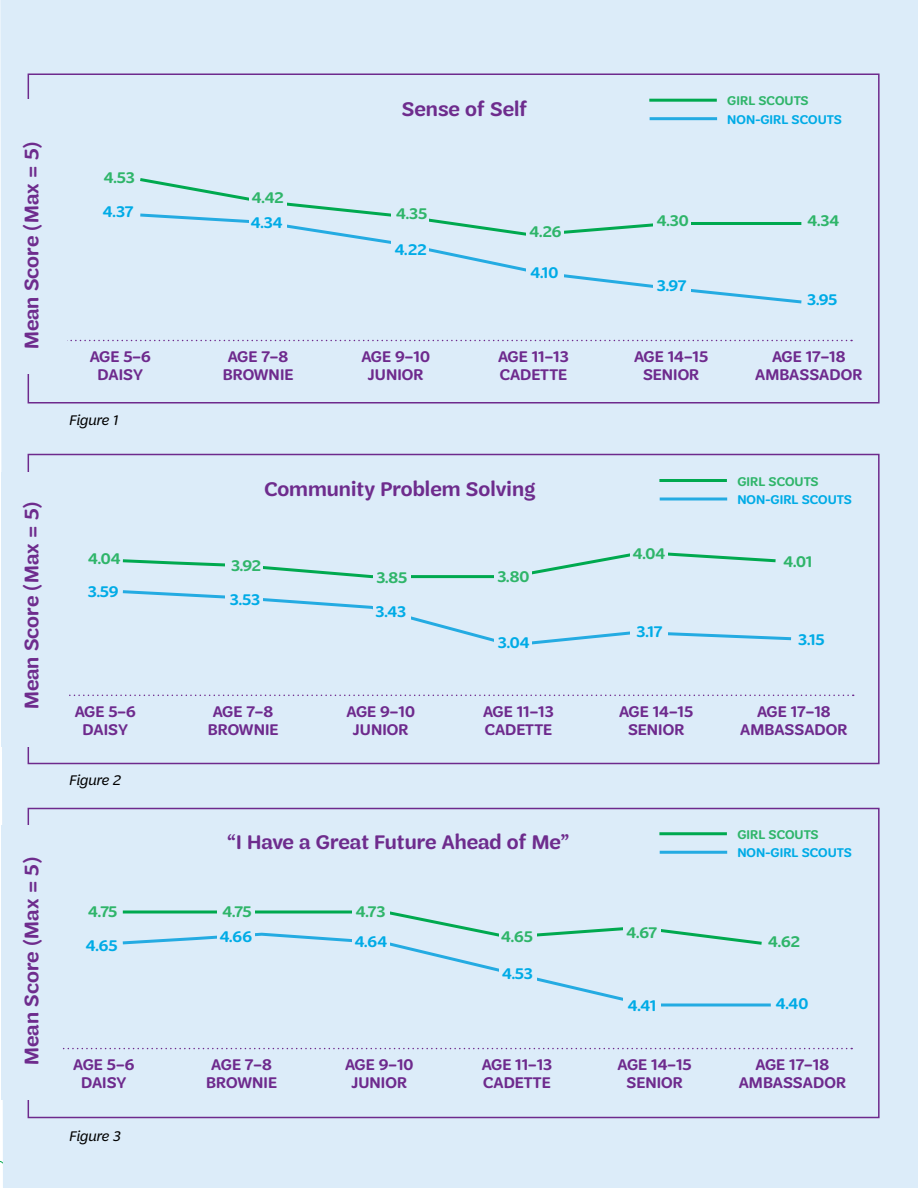
<style>
.page{position:relative;width:918px;height:1188px;background:#dcecf9}
.page>*{position:absolute;margin:0;border:0;box-sizing:border-box;transform-origin:0 0}
.t1{font:600 21px "Trefoil Sans";letter-spacing:.005em;color:#6e2c8d}
.t2{font:600 16.5px/18px "Trefoil Sans";letter-spacing:.005em;color:#6e2a8d;text-align:center}
.t3{font:600 16.5px "Trefoil Sans";letter-spacing:-.005em;color:#2fb56a}
.t4{font:600 16.5px "Trefoil Sans";letter-spacing:.005em;color:#00abe6}
.t5{font:italic 15px "Trefoil Sans";letter-spacing:-.005em;color:#000}
.t6{font:600 13.5px "Trefoil Sans";letter-spacing:.005em;color:#00abe6}
.t7{font:600 13.5px "Trefoil Sans";letter-spacing:.005em;color:#2fb56a}
</style>
<div class="page">
<div style="left:28px;top:74px;width:852px;height:330px;border:2px solid #6e2a8d"></div>
<div style="left:137px;top:176px;width:667px;height:36px;background:#dcecf9"></div>
<div style="left:137px;top:212px;width:668px;height:93px;background:#dcecf9"></div>
<div style="left:250px;top:179px;width:37px;height:61px;background:#dcecf9"></div>
<div style="left:391px;top:198px;width:38px;height:61px;background:#dcecf9"></div>
<div style="left:526px;top:219px;width:38px;height:67px;background:#dcecf9"></div>
<div style="left:653px;top:206px;width:38px;height:98px;background:#dcecf9"></div>
<svg style="left:67px;top:340px;width:785px;height:1px"></svg>
<hr style="left:649px;top:99px;width:68px;height:3px;background:#00a94f">
<hr style="left:650px;top:117px;width:67px;height:3px;background:#24abe2">
<div style="left:28px;top:454px;width:852px;height:310px;border:2px solid #6e2a8d"></div>
<svg style="left:66px;top:695px;width:788px;height:1px"></svg>
<hr style="left:659px;top:479px;width:68px;height:3px;background:#00a94f">
<hr style="left:660px;top:498px;width:67px;height:3px;background:#24abe2">
<svg style="left:120px;top:550px;width:659px;height:30px;background:#c7e5e9"></svg>
<div style="left:120px;top:589px;width:674px;height:59px;background:#dcecf9"></div>
<div style="left:226px;top:549px;width:37px;height:60px;background:#dcecf9"></div>
<div style="left:373px;top:562px;width:37px;height:61px;background:#dcecf9"></div>
<div style="left:494px;top:562px;width:38px;height:98px;background:#dcecf9"></div>
<div style="left:630px;top:539px;width:38px;height:115px;background:#dcecf9"></div>
<div style="left:28px;top:808px;width:852px;height:310px;border:2px solid #6e2a8d"></div>
<svg style="left:61px;top:1048px;width:791px;height:1px"></svg>
<hr style="left:659px;top:832px;width:68px;height:3px;background:#00a94f">
<hr style="left:660px;top:851px;width:67px;height:3px;background:#24abe2">
<svg style="left:120px;top:909px;width:645px;height:25px;background:#c7e5e9"></svg>
<div style="left:120px;top:934px;width:654px;height:75px;background:#dcecf9"></div>
<div style="left:217px;top:892px;width:38px;height:61px;background:#dcecf9"></div>
<div style="left:352px;top:897px;width:38px;height:61px;background:#dcecf9"></div>
<div style="left:499px;top:922px;width:37px;height:60px;background:#dcecf9"></div>
<div style="left:623px;top:917px;width:38px;height:108px;background:#dcecf9"></div>
<div style="left:6px;top:99px;width:61px;height:275px;background:#dcecf9"></div>
<div style="left:1px;top:472px;width:65px;height:275px;background:#dcecf9"></div>
<div style="left:1px;top:826px;width:60px;height:274px;background:#dcecf9"></div>
<p class="t1" style="left:20px;top:349px;width:210px;rotate:-90deg">Mean Score (Max = 5)</p>
<p class="t3" style="left:104px;top:169px;width:32px">4.53</p>
<p class="t4" style="left:103px;top:203px;width:32px">4.37</p>
<p class="t2" style="left:90px;top:348px;width:63px">AGE 5–6<br>DAISY</p>
<p class="t5" style="left:69px;top:412px;width:50px">Figure 1</p>
<p class="t1" style="left:20px;top:709px;width:210px;rotate:-90deg">Mean Score (Max = 5)</p>
<p class="t1" style="left:20px;top:1065px;width:210px;rotate:-90deg">Mean Score (Max = 5)</p>
<p class="t3" style="left:88px;top:549px;width:34px">4.04</p>
<p class="t4" style="left:88px;top:583px;width:32px">3.59</p>
<p class="t2" style="left:75px;top:703px;width:63px">AGE 5–6<br>DAISY</p>
<p class="t5" style="left:69px;top:772px;width:53px">Figure 2</p>
<p class="t3" style="left:88px;top:902px;width:31px">4.75</p>
<p class="t4" style="left:86px;top:936px;width:33px">4.65</p>
<p class="t2" style="left:73px;top:1056px;width:63px">AGE 5–6<br>DAISY</p>
<p class="t5" style="left:69px;top:1128px;width:53px">Figure 3</p>
<p class="t3" style="left:252px;top:188px;width:33px">4.42</p>
<p class="t4" style="left:251px;top:213px;width:33px">4.34</p>
<p class="t1" style="left:402px;top:98px;width:127px">Sense of Self</p>
<p class="t3" style="left:396px;top:205px;width:33px">4.35</p>
<p class="t4" style="left:395px;top:241px;width:33px">4.22</p>
<p class="t3" style="left:530px;top:223px;width:34px">4.26</p>
<p class="t4" style="left:531px;top:263px;width:29px">4.10</p>
<p class="t7" style="left:727px;top:93px;width:83px">GIRL SCOUTS</p>
<p class="t6" style="left:727px;top:112px;width:116px">NON-GIRL SCOUTS</p>
<p class="t3" style="left:657px;top:212px;width:33px">4.30</p>
<p class="t3" style="left:808px;top:212px;width:33px">4.34</p>
<p class="t4" style="left:657px;top:277px;width:31px">3.97</p>
<p class="t4" style="left:807px;top:290px;width:32px">3.95</p>
<p class="t2" style="left:223px;top:348px;width:72px">AGE 7–8<br>BROWNIE</p>
<p class="t2" style="left:362px;top:348px;width:70px">AGE 9–10<br>JUNIOR</p>
<p class="t2" style="left:498px;top:348px;width:72px;text-align:left">AGE 11–13<br>CADETTE</p>
<p class="t2" style="left:634px;top:348px;width:76px">AGE 14–15<br>SENIOR</p>
<p class="t2" style="left:755px;top:348px;width:109px">AGE 17–18<br>AMBASSADOR</p>
<p class="t1" style="left:265px;top:477px;width:272px">Community Problem Solving</p>
<p class="t3" style="left:231px;top:557px;width:31px">3.92</p>
<p class="t4" style="left:230px;top:590px;width:32px">3.53</p>
<p class="t3" style="left:376px;top:569px;width:33px">3.85</p>
<p class="t3" style="left:497px;top:567px;width:33px">3.80</p>
<p class="t4" style="left:376px;top:602px;width:32px">3.43</p>
<p class="t4" style="left:498px;top:633px;width:33px">3.04</p>
<p class="t3" style="left:633px;top:544px;width:34px">4.04</p>
<p class="t4" style="left:637px;top:622px;width:27px">3.17</p>
<p class="t7" style="left:737px;top:474px;width:83px">GIRL SCOUTS</p>
<p class="t6" style="left:737px;top:492px;width:116px">NON-GIRL SCOUTS</p>
<p class="t3" style="left:783px;top:553px;width:30px">4.01</p>
<p class="t4" style="left:798px;top:631px;width:28px">3.15</p>
<p class="t2" style="left:208px;top:703px;width:72px">AGE 7–8<br>BROWNIE</p>
<p class="t2" style="left:347px;top:703px;width:70px">AGE 9–10<br>JUNIOR</p>
<p class="t2" style="left:483px;top:703px;width:72px;text-align:left">AGE 11–13<br>CADETTE</p>
<p class="t2" style="left:619px;top:703px;width:76px">AGE 14–15<br>SENIOR</p>
<p class="t2" style="left:740px;top:703px;width:109px">AGE 17–18<br>AMBASSADOR</p>
<p class="t1" style="left:227px;top:830px;width:344px">“I Have a Great Future Ahead of Me”</p>
<p class="t3" style="left:222px;top:903px;width:31px">4.75</p>
<p class="t3" style="left:356px;top:903px;width:31px">4.73</p>
<p class="t4" style="left:220px;top:927px;width:34px">4.66</p>
<p class="t4" style="left:355px;top:932px;width:34px">4.64</p>
<p class="t3" style="left:501px;top:927px;width:33px">4.65</p>
<p class="t3" style="left:626px;top:923px;width:32px">4.67</p>
<p class="t4" style="left:502px;top:964px;width:32px">4.53</p>
<p class="t7" style="left:737px;top:827px;width:83px">GIRL SCOUTS</p>
<p class="t6" style="left:737px;top:845px;width:116px">NON-GIRL SCOUTS</p>
<p class="t3" style="left:768px;top:932px;width:33px">4.62</p>
<p class="t4" style="left:628px;top:996px;width:30px">4.41</p>
<p class="t4" style="left:776px;top:995px;width:34px">4.40</p>
<p class="t2" style="left:206px;top:1056px;width:72px">AGE 7–8<br>BROWNIE</p>
<p class="t2" style="left:345px;top:1056px;width:70px">AGE 9–10<br>JUNIOR</p>
<p class="t2" style="left:482px;top:1056px;width:72px;text-align:left">AGE 11–13<br>CADETTE</p>
<p class="t2" style="left:618px;top:1056px;width:76px">AGE 14–15<br>SENIOR</p>
<p class="t2" style="left:739px;top:1056px;width:109px">AGE 17–18<br>AMBASSADOR</p>
</div>
